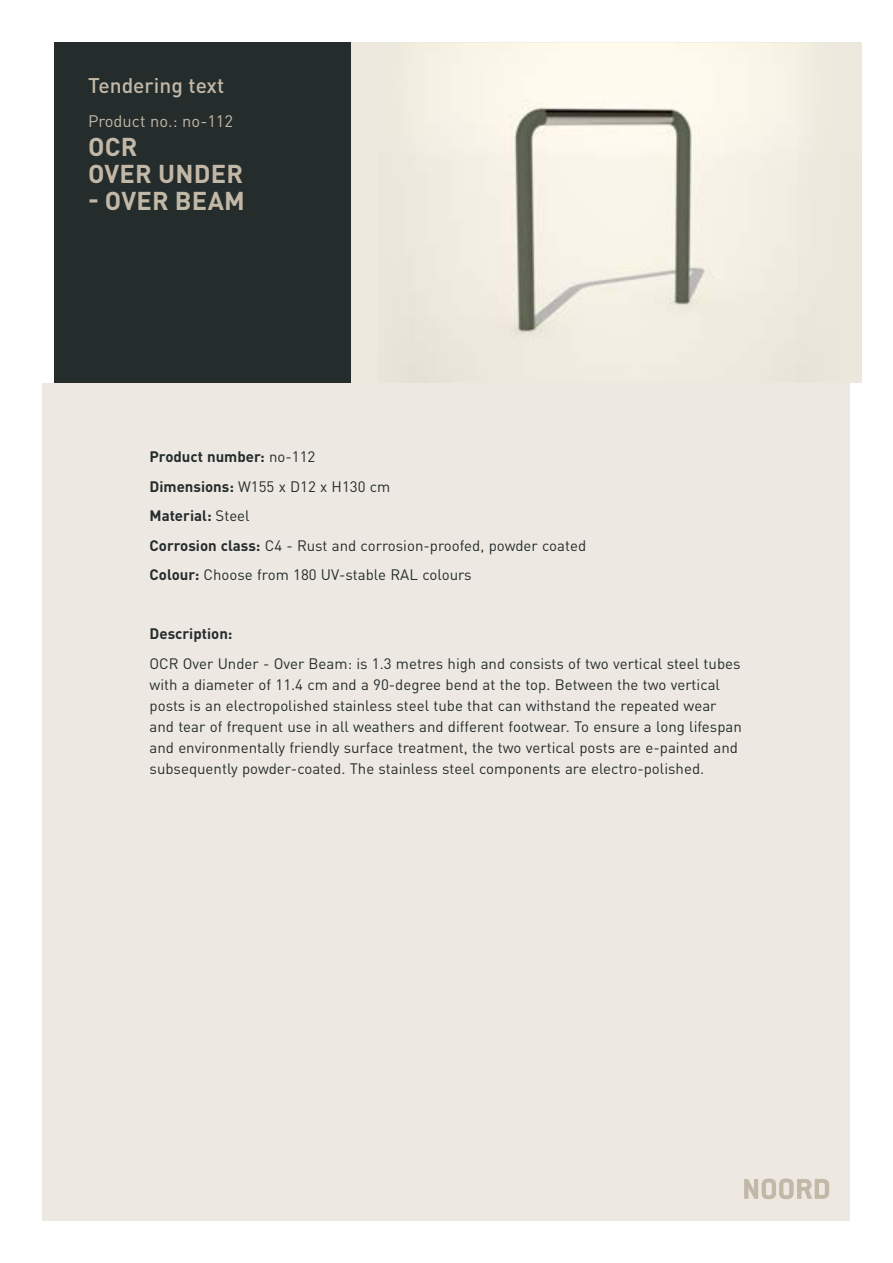
<style>
.page{position:relative;width:893px;height:1263px;background:#fff}
.page>*{position:absolute;margin:0;border:0;box-sizing:border-box;transform-origin:0 0}
.t1{font:700 25.5px/27px "DIN Pro";letter-spacing:.01em;color:#c2b8a7}
.t2{font:500 21px "DIN Pro";color:#c2b8a7}
.t3{font:16.5px "DIN Pro";color:#c2b8a7}
.t4{font:15px/21px "DIN Pro";color:#252c2c}
.t5{font:700 15px "DIN Pro";color:#252c2c}
.s1{font-weight:700}
</style>
<div class="page">
<div style="left:43px;top:383px;width:807px;height:837px;background:#ede9e2"></div>
<div style="left:54px;top:43px;width:298px;height:340px;background:#252c2c"></div>
<div style="left:352px;top:43px;width:510px;height:340px;background:#ece8dd"></div>
<img style="left:439px;top:43px;width:358px;height:290px">
<svg style="left:744px;top:1178px;width:85px;height:21px"></svg>
<h2 class="t2" style="left:88px;top:69px;width:138px">Tendering text</h2>
<p class="t3" style="left:88px;top:109px;width:147px">Product no.: no-112</p>
<h1 class="t1" style="left:88px;top:132px;width:157px">OCR<br>OVER UNDER</h1>
<h1 class="t1" style="left:88px;top:186px;width:158px">- OVER BEAM</h1>
<p class="t4" style="left:150px;top:441px;width:438px;line-height:29.5px"><span class="s1">Product number:</span> no-112<br><span class="s1">Dimensions:</span> W155 x D12 x H130 cm<br><span class="s1">Material:</span> Steel<br><span class="s1">Corrosion class:</span> C4 - Rust and corrosion-proofed, powder coated <span class="s1">Colour:</span> Choose from 180 UV-stable RAL colours</p>
<p class="t5" style="left:150px;top:622px;width:85px">Description:</p>
<p class="t4" style="left:150px;top:652px;width:594px">OCR Over Under - Over Beam: is 1.3 metres high and consists of two vertical steel tubes with a diameter of 11.4 cm and a 90-degree bend at the top. Between the two vertical posts is an electropolished stainless steel tube that can withstand the repeated wear and tear of frequent use in all weathers and different footwear. To ensure a long lifespan and environmentally friendly surface treatment, the two vertical posts are e-painted and subsequently powder-coated. The stainless steel components are electro-polished.</p>
</div>
